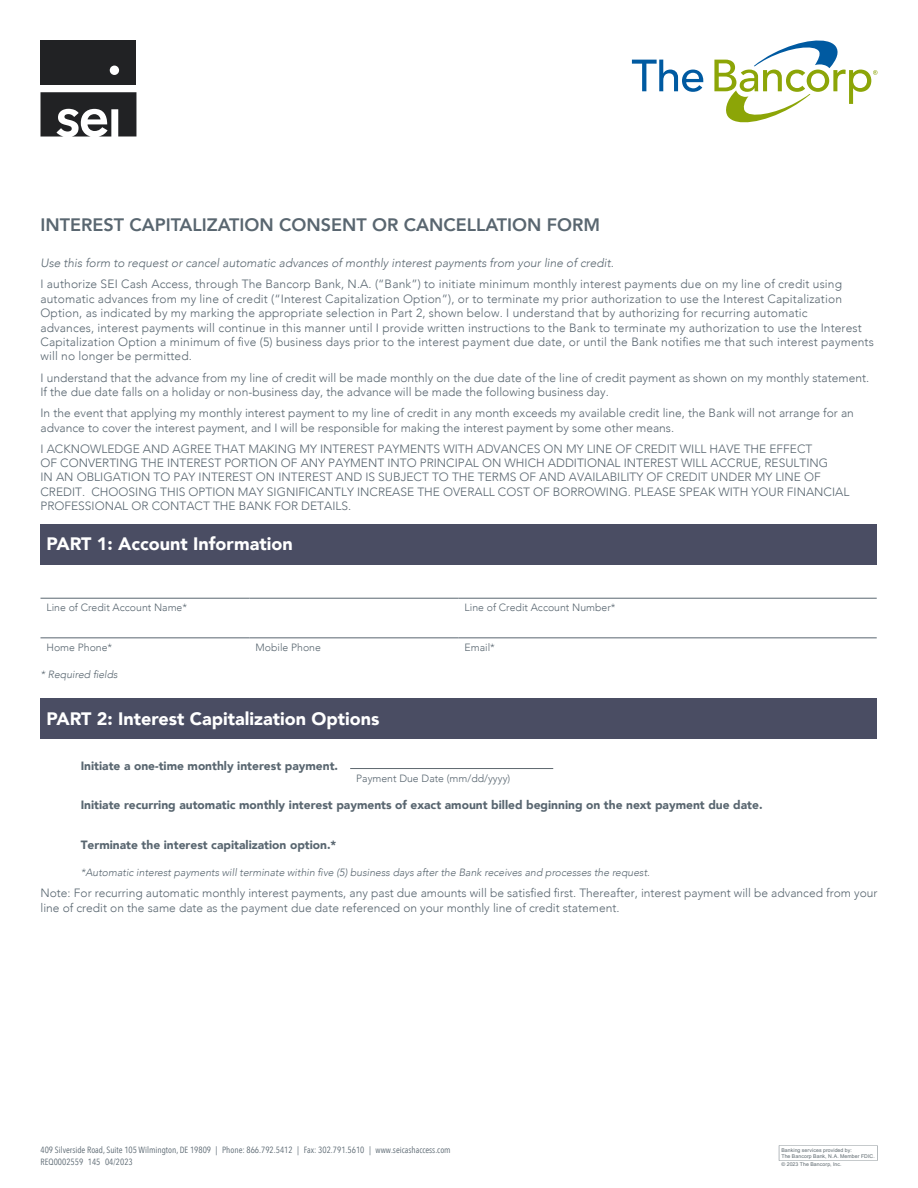
<style>
.page{position:relative;width:918px;height:1188px;background:#fff}
.page>*{position:absolute;margin:0;border:0;box-sizing:border-box;transform-origin:0 0}
.t1{font:900 18px "Avenir";color:#fff}
.t2{font:800 18px "Avenir";color:#596670}
.t3{font:300 12px/14.4px "Avenir";color:#596670}
.t4{font:900 12px "Avenir";color:#596670}
.t5{font:italic 300 12px "Avenir";color:#596670}
.t6{font:italic 300 10.5px "Avenir";color:#596670}
.t7{font:300 10.5px "Avenir";color:#596670}
.t8{font:9px/12px "Avenir Next Condensed";color:#596670}
.t9{font:5.25px/5.8px "Arial";letter-spacing:.015em;color:#5c676d}
.s1{font-style:inherit}
</style>
<div class="page">
<svg style="left:779px;top:1145px;width:99px;height:16px"></svg>
<svg style="left:40px;top:92px;width:96px;height:45px"></svg>
<div style="left:40px;top:40px;width:96px;height:45px;background:#212224"></div>
<div style="left:110px;top:66px;width:9px;height:9px;background:#fff;border-radius:50%"></div>
<div style="left:40px;top:524px;width:837px;height:40px;background:#4a4d63"></div>
<hr style="left:40px;top:598px;width:210px;height:1px;background:#596670">
<hr style="left:250px;top:598px;width:209px;height:1px;background:#596670">
<hr style="left:459px;top:598px;width:418px;height:1px;background:#596670">
<hr style="left:40px;top:638px;width:210px;height:1px;background:#596670">
<hr style="left:250px;top:638px;width:209px;height:1px;background:#596670">
<hr style="left:459px;top:638px;width:418px;height:1px;background:#596670">
<div style="left:40px;top:698px;width:837px;height:41px;background:#4a4d63"></div>
<hr style="left:350px;top:768px;width:203px;height:1px;background:#5e676e">
<svg style="left:632px;top:60px;width:71px;height:32px"></svg>
<svg style="left:714px;top:40px;width:163px;height:82px"></svg>
<h1 class="t2" style="left:40px;top:210px;width:561px">INTEREST CAPITALIZATION CONSENT OR CANCELLATION FORM</h1>
<p class="t5" style="left:40px;top:256px;width:575px">Use this form to request or cancel automatic advances of monthly interest payments from your line of credit.</p>
<p class="t3" style="left:40px;top:277px;width:835px">I authorize SEI Cash Access, through The Bancorp Bank, N.A. (“Bank”) to initiate minimum monthly interest payments due on my line of credit using automatic advances from my line of credit (“Interest Capitalization Option”), or to terminate my prior authorization to use the Interest Capitalization Option, as indicated by my marking the appropriate selection in Part 2, shown below. I understand that by authorizing for recurring automatic<br>advances, interest payments will continue in this manner until I provide written instructions to the Bank to terminate my authorization to use the Interest Capitalization Option a minimum of five (5) business days prior to the interest payment due date, or until the Bank notifies me that such interest payments will no longer be permitted.</p>
<p class="t3" style="left:40px;top:370px;width:830px">I understand that the advance from my line of credit will be made monthly on the due date of the line of credit payment as shown on my monthly statement.<br>If the due date falls on a holiday or non-business day, the advance will be made the following business day.</p>
<p class="t3" style="left:40px;top:406px;width:815px">In the event that applying my monthly interest payment to my line of credit in any month exceeds my available credit line, the Bank will not arrange for an advance to cover the interest payment, and I will be responsible for making the interest payment by some other means.</p>
<p class="t3" style="left:40px;top:441px;width:810px">I ACKNOWLEDGE AND AGREE THAT MAKING MY INTEREST PAYMENTS WITH ADVANCES ON MY LINE OF CREDIT WILL HAVE THE EFFECT<br>OF CONVERTING THE INTEREST PORTION OF ANY PAYMENT INTO PRINCIPAL ON WHICH ADDITIONAL INTEREST WILL ACCRUE, RESULTING<br>IN AN OBLIGATION TO PAY INTEREST ON INTEREST AND IS SUBJECT TO THE TERMS OF AND AVAILABILITY OF CREDIT UNDER MY LINE OF CREDIT. CHOOSING THIS OPTION MAY SIGNIFICANTLY INCREASE THE OVERALL COST OF BORROWING. PLEASE SPEAK WITH YOUR FINANCIAL PROFESSIONAL OR CONTACT THE BANK FOR DETAILS.</p>
<h1 class="t1" style="left:47px;top:529px;width:248px">PART 1: Account Information</h1>
<p class="t7" style="left:47px;top:602px;width:142px">Line of Credit Account Name*</p>
<p class="t7" style="left:465px;top:602px;width:152px">Line of Credit Account Number*</p>
<p class="t7" style="left:47px;top:641px;width:67px">Home Phone*</p>
<p class="t7" style="left:256px;top:641px;width:67px">Mobile Phone</p>
<p class="t7" style="left:465px;top:641px;width:32px">Email*</p>
<p class="t6" style="left:41px;top:668px;width:79px">* Required fields</p>
<h1 class="t1" style="left:47px;top:703px;width:334px">PART 2: Interest Capitalization Options</h1>
<p class="t4" style="left:81px;top:755px;width:259px">Initiate a one-time monthly interest payment.</p>
<p class="t7" style="left:356px;top:772px;width:156px">Payment Due Date (mm/dd/yyyy)</p>
<p class="t4" style="left:81px;top:795px;width:683px">Initiate recurring automatic monthly interest payments of exact amount billed beginning on the next payment due date.</p>
<p class="t4" style="left:81px;top:835px;width:257px">Terminate the interest capitalization option.*</p>
<p class="t6" style="left:81px;top:866px;width:571px">*Automatic interest payments will terminate within five (5) business days after the Bank receives and processes the request.</p>
<p class="t3" style="left:40px;top:886px;width:839px">Note: For recurring automatic monthly interest payments, any past due amounts will be satisfied first. Thereafter, interest payment will be advanced from your line of credit on the same date as the payment due date referenced on your monthly line of credit statement.</p>
<p class="t8" style="left:41px;top:1143px;width:412px">409 Silverside Road, Suite 105 Wilmington, DE 19809 | Phone: 866.792.5412 | Fax: 302.791.5610 | www.seicashaccess.com<br>REQ0002559 145 0<span class="s1">4</span>/202<span class="s1">3</span></p>
<p class="t9" style="left:781px;top:1147px;width:95px">Banking services provided by:<br>The Bancorp Bank, N.A. Member FDIC.</p>
<p class="t9" style="left:781px;top:1162px;width:62px">© 2023 The Bancorp, Inc.</p>
</div>
